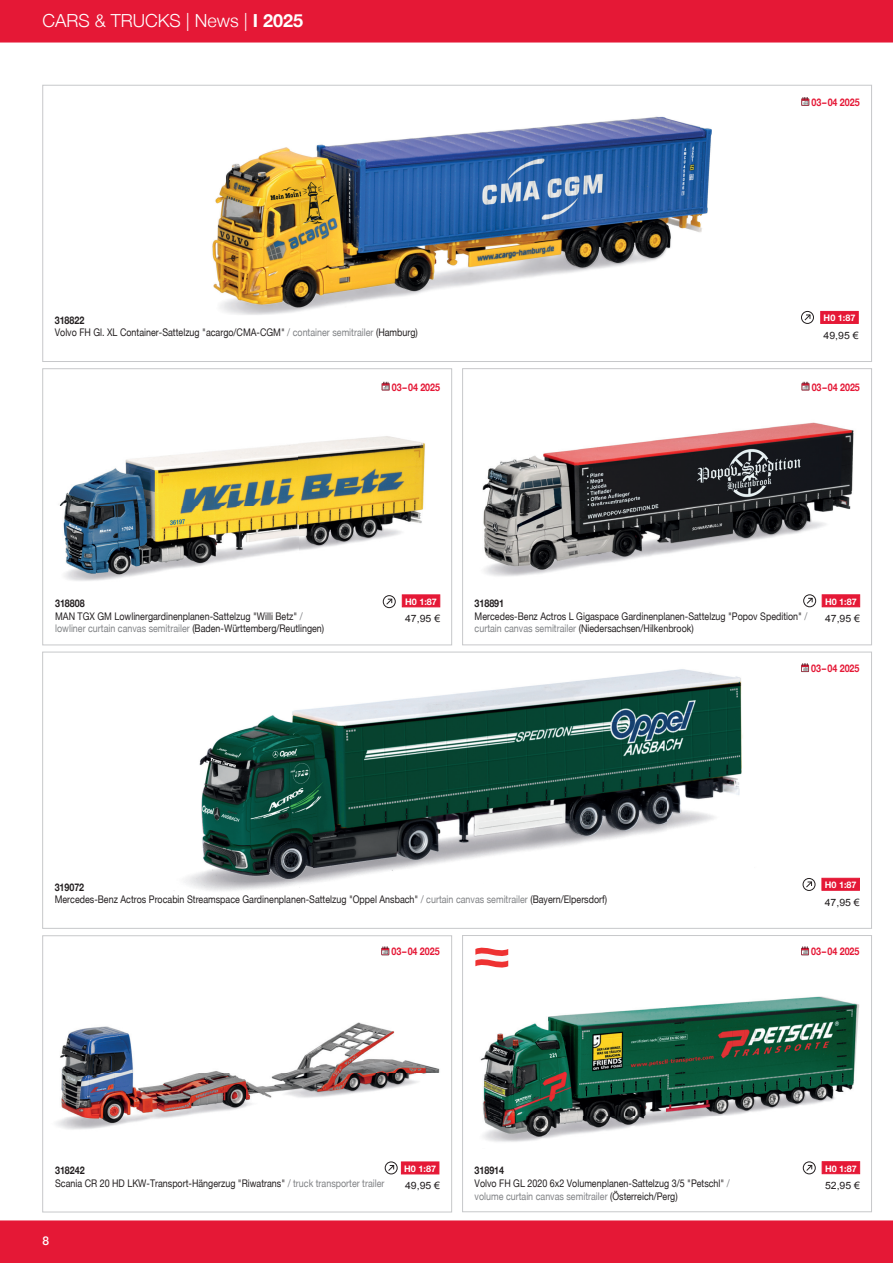
<style>
.page{position:relative;width:893px;height:1263px;background:#fff}
.page>*{position:absolute;margin:0;border:0;box-sizing:border-box;transform-origin:0 0}
.t1{font:300 18px "Helvetica Neue";color:#fff}
.t2{font:500 12px "Helvetica Neue";color:#fff}
.t3{font:10.5px/12.6px "Helvetica Neue";color:#231f20;scale:.85 1}
.t4{font:700 10.5px "Helvetica Neue";letter-spacing:-.005em;color:#e51836;scale:.85 1}
.t5{font:700 10.5px "Helvetica Neue";letter-spacing:-.005em;color:#231f20;scale:.85 1}
.t6{font:10.05px "Arial";color:#231f20;scale:1.04 1}
.t7{font:700 9px "Helvetica Neue";color:#fff}
.s1{font-weight:700}
.s2{color:#808285}
</style>
<div class="page">
<img style="left:56px;top:948px;width:384px;height:227px">
<div style="left:42px;top:935px;width:410px;height:277px;border:1px solid #c7c8ca"></div>
<div style="left:401px;top:1161px;width:38px;height:13px;background:#e51836;border:1px solid #e51836"></div>
<svg style="left:385px;top:1162px;width:12px;height:12px"></svg>
<div style="left:385px;top:1161px;width:13px;height:13px;border:1px solid #231f20;border-radius:50%"></div>
<svg style="left:387px;top:1164px;width:8px;height:7px"></svg>
<img style="left:479px;top:947px;width:382px;height:228px">
<div style="left:462px;top:935px;width:410px;height:277px;border:1px solid #c7c8ca"></div>
<svg style="left:475px;top:948px;width:33px;height:19px"></svg>
<img style="left:174px;top:669px;width:569px;height:222px">
<img style="left:59px;top:381px;width:382px;height:228px">
<div style="left:43px;top:368px;width:409px;height:277px;border:1px solid #c7c8ca"></div>
<img style="left:482px;top:381px;width:379px;height:227px">
<div style="left:462px;top:368px;width:410px;height:277px;border:1px solid #c7c8ca"></div>
<img style="left:212px;top:116px;width:500px;height:199px">
<svg style="left:801px;top:97px;width:8px;height:9px"></svg>
<svg style="left:801px;top:663px;width:8px;height:9px"></svg>
<svg style="left:382px;top:382px;width:8px;height:9px"></svg>
<svg style="left:801px;top:382px;width:8px;height:9px"></svg>
<svg style="left:381px;top:946px;width:8px;height:9px"></svg>
<svg style="left:801px;top:946px;width:8px;height:9px"></svg>
<div style="left:820px;top:311px;width:39px;height:13px;background:#e51836;border:1px solid #e51836"></div>
<div style="left:801px;top:311px;width:13px;height:13px;border:1px solid #231f20;border-radius:50%"></div>
<svg style="left:804px;top:314px;width:7px;height:7px"></svg>
<div style="left:822px;top:1161px;width:38px;height:13px;background:#e51836;border:1px solid #e51836"></div>
<div style="left:821px;top:878px;width:39px;height:13px;background:#e51836;border:1px solid #e51836"></div>
<div style="left:402px;top:594px;width:38px;height:13px;background:#e51836;border:1px solid #e51836"></div>
<div style="left:822px;top:594px;width:38px;height:13px;background:#e51836;border:1px solid #e51836"></div>
<div style="left:0;top:0;width:893px;height:43px;background:#e51836"></div>
<div style="left:0;top:1220px;width:893px;height:43px;background:#e51836"></div>
<svg style="left:803px;top:1162px;width:12px;height:12px"></svg>
<div style="left:803px;top:1161px;width:13px;height:13px;border:1px solid #231f20;border-radius:50%"></div>
<svg style="left:806px;top:1164px;width:7px;height:7px"></svg>
<div style="left:803px;top:878px;width:12px;height:13px;border:1px solid #231f20;border-radius:50%"></div>
<svg style="left:805px;top:881px;width:8px;height:7px"></svg>
<svg style="left:383px;top:596px;width:12px;height:12px"></svg>
<div style="left:383px;top:595px;width:13px;height:13px;border:1px solid #231f20;border-radius:50%"></div>
<svg style="left:386px;top:598px;width:7px;height:7px"></svg>
<svg style="left:804px;top:595px;width:12px;height:12px"></svg>
<div style="left:803px;top:594px;width:13px;height:13px;border:1px solid #231f20;border-radius:50%"></div>
<svg style="left:806px;top:597px;width:7px;height:7px"></svg>
<h1 class="t1" style="left:43px;top:6px;width:262px">CARS &amp; TRUCKS | News | <span class="s1">I 2025</span></h1>
<p class="t4" style="left:811px;top:94px;width:58px">03–04 2025</p>
<p class="t5" style="left:55px;top:312px;width:36px">318822</p>
<p class="t7" style="left:824px;top:311px;width:33px">H0 1:87</p>
<p class="t3" style="left:55px;top:326px;width:429px">Volvo FH Gl. XL Container-Sattelzug "acargo/CMA-CGM" <span class="s2">/ container semitrailer</span> (Hamburg)</p>
<p class="t6" style="left:824px;top:329px;width:35px">49,95 €</p>
<p class="t4" style="left:392px;top:379px;width:58px">03–04 2025</p>
<p class="t4" style="left:812px;top:379px;width:58px">03–04 2025</p>
<p class="t5" style="left:475px;top:595px;width:36px">318891</p>
<p class="t7" style="left:825px;top:594px;width:33px">H0 1:87</p>
<p class="t3" style="left:475px;top:609px;width:393px">Mercedes-Benz Actros L Gigaspace Gardinenplanen-Sattelzug "Popov Spedition" <span class="s2">/ curtain canvas semitrailer</span> (Niedersachsen/Hilkenbrook)</p>
<p class="t5" style="left:55px;top:595px;width:36px">318808</p>
<p class="t7" style="left:405px;top:594px;width:33px">H0 1:87</p>
<p class="t3" style="left:55px;top:610px;width:318px">MAN TGX GM Lowlinergardinenplanen-Sattelzug "Willi Betz" <span class="s2">/ lowliner curtain canvas semitrailer</span> (Baden-Württemberg/Reutlingen)</p>
<p class="t6" style="left:405px;top:612px;width:35px">47,95 €</p>
<p class="t6" style="left:825px;top:612px;width:35px">47,95 €</p>
<p class="t4" style="left:811px;top:660px;width:58px">03–04 2025</p>
<p class="t5" style="left:55px;top:878px;width:36px">319072</p>
<p class="t7" style="left:825px;top:878px;width:33px">H0 1:87</p>
<p class="t3" style="left:55px;top:893px;width:651px">Mercedes-Benz Actros Procabin Streamspace Gardinenplanen-Sattelzug "Oppel Ansbach" <span class="s2">/ curtain canvas semitrailer</span> (Bayern/Elpersdorf)</p>
<p class="t6" style="left:825px;top:895px;width:35px">47,95 €</p>
<p class="t4" style="left:391px;top:943px;width:58px">03–04 2025</p>
<p class="t4" style="left:811px;top:943px;width:58px">03–04 2025</p>
<p class="t5" style="left:475px;top:1162px;width:36px">318914</p>
<p class="t7" style="left:825px;top:1161px;width:33px">H0 1:87</p>
<p class="t3" style="left:475px;top:1177px;width:302px">Volvo FH GL 2020 6x2 Volumenplanen-Sattelzug 3/5 "Petschl" <span class="s2">/ volume curtain canvas semitrailer</span> (Österreich/Perg)</p>
<p class="t5" style="left:55px;top:1162px;width:36px">318242</p>
<p class="t7" style="left:404px;top:1161px;width:33px">H0 1:87</p>
<p class="t3" style="left:55px;top:1177px;width:389px">Scania CR 20 HD LKW-Transport-Hängerzug "Riwatrans" <span class="s2">/ truck transporter trailer</span></p>
<p class="t6" style="left:405px;top:1179px;width:35px">49,95 €</p>
<p class="t6" style="left:825px;top:1179px;width:35px">52,95 €</p>
<p class="t2" style="left:43px;top:1231px;width:8px">8</p>
</div>
